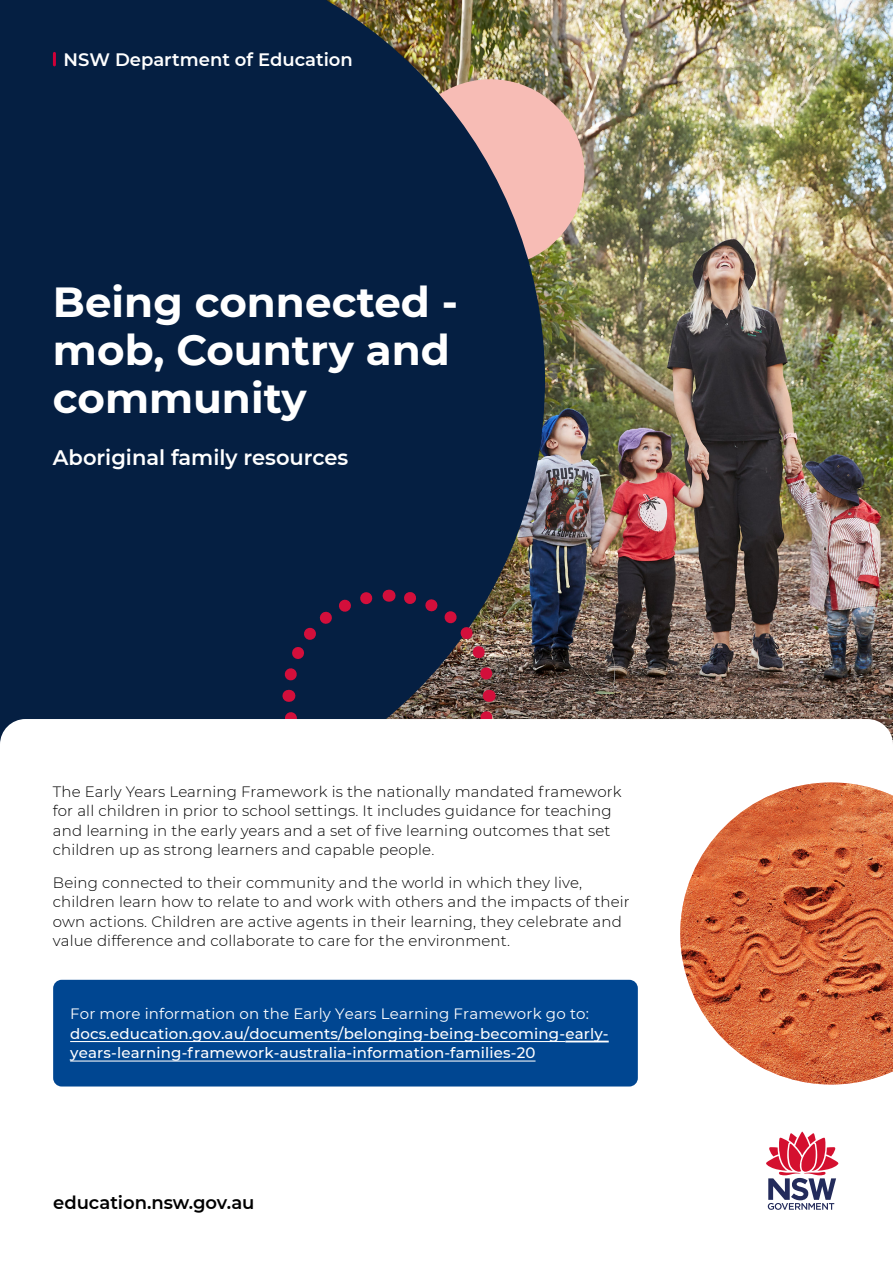
<style>
.page{position:relative;width:893px;height:1263px;background:#fff}
.page>*{position:absolute;margin:0;border:0;box-sizing:border-box;transform-origin:0 0}
.Cover_Heading{font:700 42px/48px "Montserrat";color:#fff}
.Subheading{font:600 21px "Montserrat";color:#fff}
.t1{font:600 18px "Montserrat";color:#fff}
.t2{font:600 18px "Montserrat";color:#000}
.Body_3{font:300 15px/19.5px "Montserrat";letter-spacing:.01em;color:#000}
.Body_3-2{font:500 15px/19.5px "Montserrat";letter-spacing:.01em;color:#fff}
.s1{font-weight:400}
</style>
<div class="page">
<img style="left:545px;top:0;width:348px;height:739px">
<div style="left:396px;top:79px;width:188px;height:188px;background:#f7bcb5;border-radius:50%"></div>
<svg style="left:0;top:0;width:545px;height:739px;background:#122845"></svg>
<svg style="left:276px;top:583px;width:225px;height:136px;background:#282b43"></svg>
<div style="left:0;top:719px;width:893px;height:544px;background:#fff;border-radius:26px"></div>
<svg style="left:53px;top:53px;width:3px;height:12px"></svg>
<svg style="left:766px;top:1131px;width:73px;height:79px"></svg>
<div style="left:53px;top:980px;width:585px;height:106px;background:#004691;border-radius:9px"></div>
<img style="left:680px;top:782px;width:213px;height:302px">
<hr style="left:70px;top:1041px;width:495px;height:1px;background:#fff">
<hr style="left:565px;top:1041px;width:44px;height:1px;background:#fff">
<hr style="left:70px;top:1061px;width:465px;height:1px;background:#fff">
<p class="t1" style="left:64px;top:47px;width:291px">NSW Department of Education</p>
<h1 class="Cover_Heading" style="left:53px;top:276px;width:407px">Being connected - mob, Country and community</h1>
<h2 class="Subheading" style="left:53px;top:443px;width:297px">Aboriginal family resources</h2>
<p class="Body_3" style="left:53px;top:781px;width:570px">The Early Years Learning Framework is the nationally mandated framework for all children in prior to school settings. It includes guidance for teaching and learning in the early years and a set of five learning outcomes that set children up as strong learners and capable people.</p>
<p class="Body_3" style="left:53px;top:872px;width:578px">Being connected to their community and the world in which they live, children learn how to relate to and work with others and the impacts of their own actions. Children are active agents in their learning, they celebrate and value difference and collaborate to care for the environment.</p>
<p class="Body_3-2" style="left:70px;top:1004px;width:540px"><span class="s1">For more information on the Early Years Learning Framework go to: </span>docs.education.gov.au/documents/belonging-being-becoming-early&shy;years-learning-framework-australia-information-families-20</p>
<p class="t2" style="left:53px;top:1189px;width:203px">education.nsw.gov.au</p>
</div>
